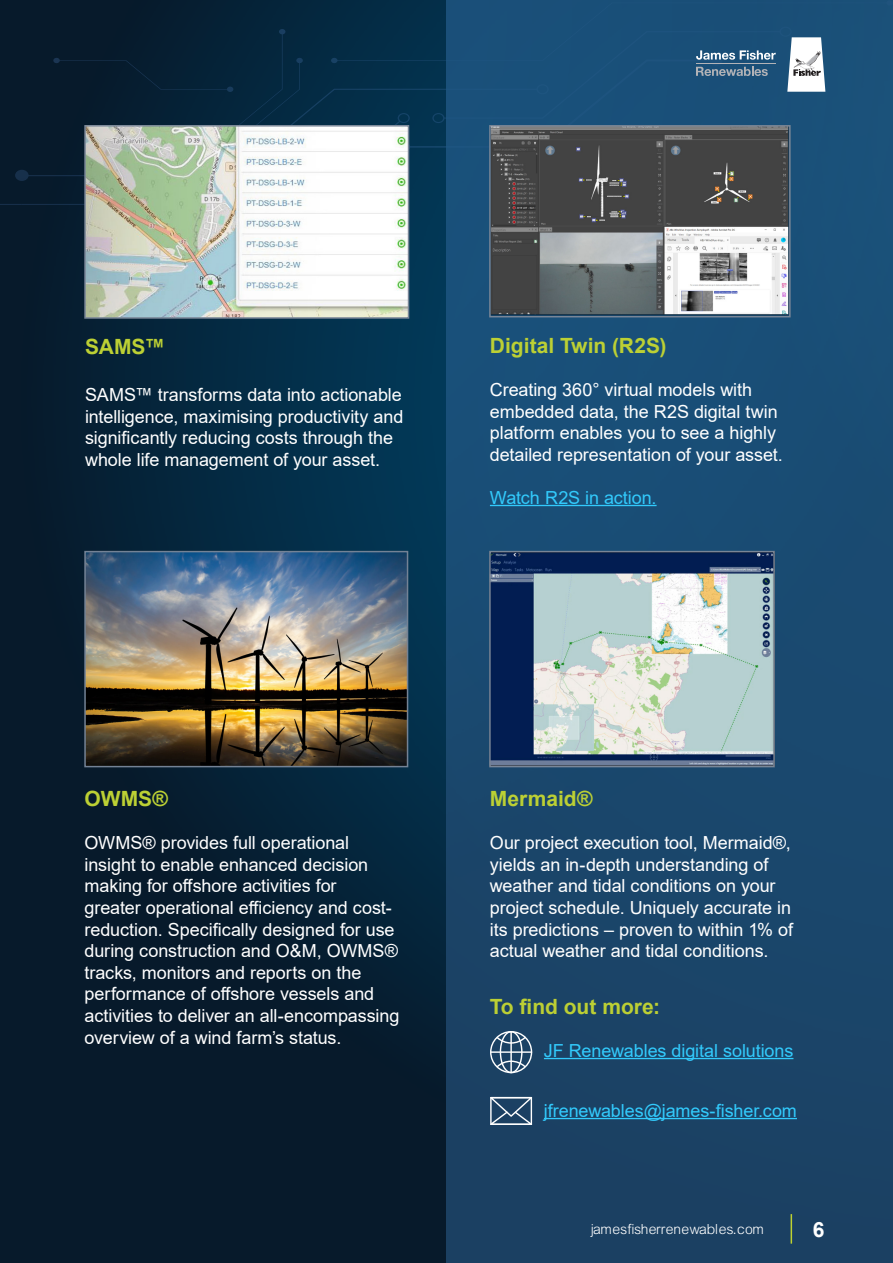
<style>
.page{position:relative;width:893px;height:1263px;background:#071a2b}
.page>*{position:absolute;margin:0;border:0;box-sizing:border-box;transform-origin:0 0}
.t1{font:700 21px "Arial";color:#bcd034}
.t2{font:700 21px "Arial";color:#bccf34}
.t3{font:700 21px "Arial";color:#fff}
.t4{font:18px/21.6px "Arial";letter-spacing:-.005em;color:#fff}
.t5{font:18px "Arial";letter-spacing:-.005em;color:#32cafc}
.t6{font:15px "Arial Lgt";color:#fff}
</style>
<div class="page">
<svg style="left:84px;top:205px;width:362px;height:799px"></svg>
<div style="left:446px;top:0;width:447px;height:1263px;background:#1b4467"></div>
<div style="left:446px;top:205px;width:447px;height:563px;background:#194e76"></div>
<svg style="left:0;top:0;width:893px;height:205px"></svg>
<hr style="left:490px;top:505px;width:167px;height:1px;background:#32cafc">
<hr style="left:544px;top:1058px;width:249px;height:1px;background:#32cafc">
<hr style="left:544px;top:1118px;width:253px;height:1px;background:#32cafc">
<img style="left:492px;top:128px;width:296px;height:186px">
<div style="left:489px;top:125px;width:302px;height:192px;border:2px solid #798697"></div>
<img style="left:492px;top:554px;width:280px;height:210px">
<div style="left:489px;top:551px;width:286px;height:216px;border:2px solid #798697"></div>
<img style="left:87px;top:554px;width:318px;height:210px">
<div style="left:84px;top:551px;width:324px;height:216px;border:2px solid #738295"></div>
<img style="left:87px;top:128px;width:319px;height:188px">
<div style="left:84px;top:125px;width:325px;height:194px;border:2px solid #798697"></div>
<svg style="left:490px;top:1031px;width:42px;height:42px"></svg>
<hr style="left:490px;top:1051px;width:42px;height:2px;background:#fff">
<hr style="left:510px;top:1031px;width:2px;height:42px;background:#fff">
<svg style="left:490px;top:1097px;width:42px;height:28px"></svg>
<svg style="left:791px;top:1214px;width:1px;height:29px"></svg>
<p class="t1" style="left:85px;top:332px;width:82px">SAMS™</p>
<p class="t4" style="left:85px;top:384px;width:320px">SAMS™ transforms data into actionable intelligence, maximising productivity and significantly reducing costs through the whole life management of your asset.</p>
<p class="t1" style="left:490px;top:331px;width:178px">Digital Twin (R2S)</p>
<p class="t4" style="left:490px;top:379px;width:294px">Creating 360° virtual models with embedded data, the R2S digital twin platform enables you to see a highly detailed representation of your asset.</p>
<p class="t5" style="left:490px;top:485px;width:168px">Watch R2S in action.</p>
<p class="t1" style="left:85px;top:784px;width:85px">OWMS®</p>
<p class="t4" style="left:85px;top:832px;width:316px">OWMS® provides full operational insight to enable enhanced decision making for offshore activities for<br>greater operational efficiency and cost&shy;reduction. Specifically designed for use during construction and O&amp;M, OWMS® tracks, monitors and reports on the performance of offshore vessels and activities to deliver an all-encompassing overview of a wind farm’s status.</p>
<p class="t1" style="left:490px;top:784px;width:104px">Mermaid®</p>
<p class="t4" style="left:490px;top:832px;width:305px">Our project execution tool, Mermaid®, yields an in-depth understanding of weather and tidal conditions on your project schedule. Uniquely accurate in its predictions – proven to within 1% of actual weather and tidal conditions.</p>
<p class="t2" style="left:490px;top:992px;width:172px">To find out more:</p>
<p class="t5" style="left:544px;top:1038px;width:251px">JF Renewables digital solutions</p>
<p class="t5" style="left:544px;top:1098px;width:255px">jfrenewables@james-fisher.com</p>
<p class="t6" style="left:591px;top:1220px;width:176px">jamesfisherrenewables.com</p>
<p class="t3" style="left:813px;top:1215px;width:13px">6</p>
</div>
